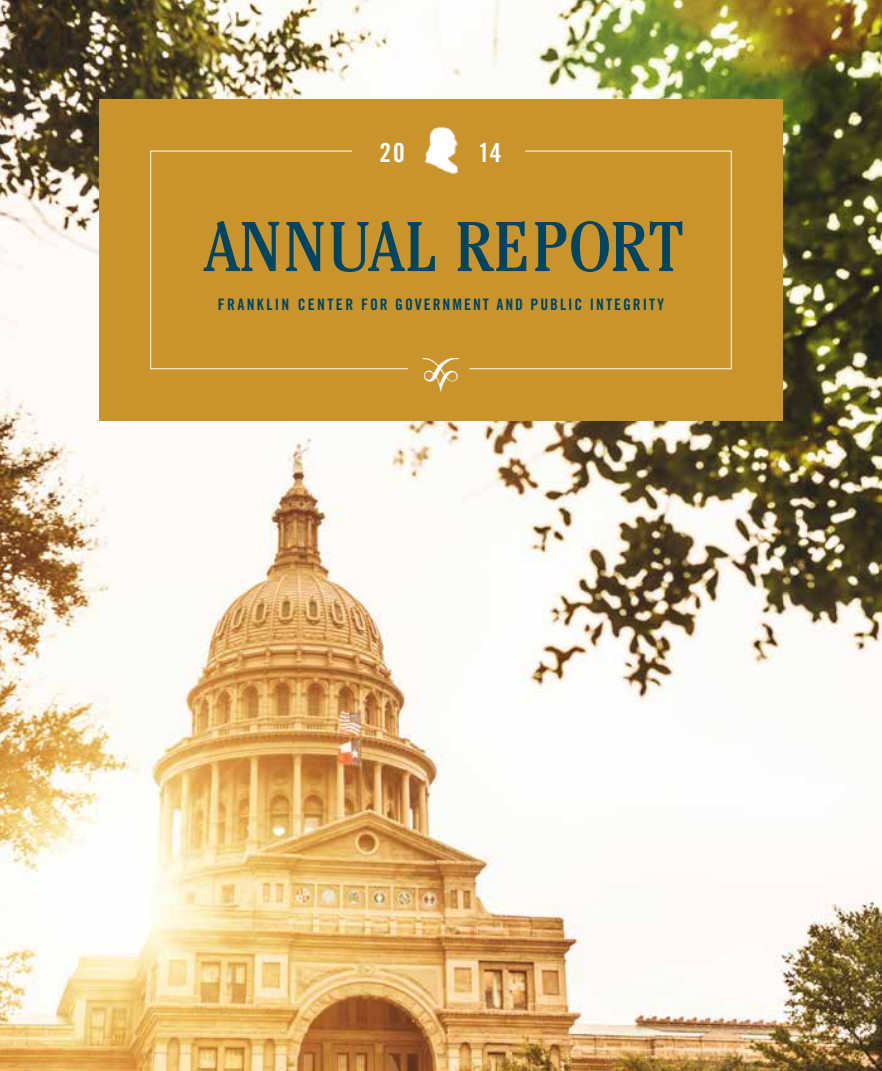
<style>
.page{position:relative;width:882px;height:1071px;background:#fff}
.page>*{position:absolute;margin:0;border:0;box-sizing:border-box;transform-origin:0 0}
.t1{font:condensed 70px "Cheltenham Std";color:#004561}
.t2{font:26.25px "Trade Gothic LT Std Bd Cn 20";color:#fff}
.t3{font:15.75px "Trade Gothic LT Std Bd Cn 20";letter-spacing:.125em;color:#004561}
</style>
<div class="page">
<img style="left:0;top:0;width:882px;height:1071px">
<div style="left:99px;top:99px;width:684px;height:321px;background:#c9942b"></div>
<img style="left:425px;top:126px;width:32px;height:48px">
<svg style="left:469px;top:150px;width:263px;height:220px"></svg>
<svg style="left:150px;top:150px;width:259px;height:220px"></svg>
<h2 class="t2" style="left:380px;top:137px;width:27px">20</h2>
<h2 class="t2" style="left:478px;top:137px;width:25px">14</h2>
<h1 class="t1" style="left:204px;top:205px;width:481px">ANNUAL REPORT</h1>
<p class="t3" style="left:218px;top:294px;width:448px">FRANKLIN CENTER FOR GOVERNMENT AND PUBLIC INTEGRITY</p>
</div>
